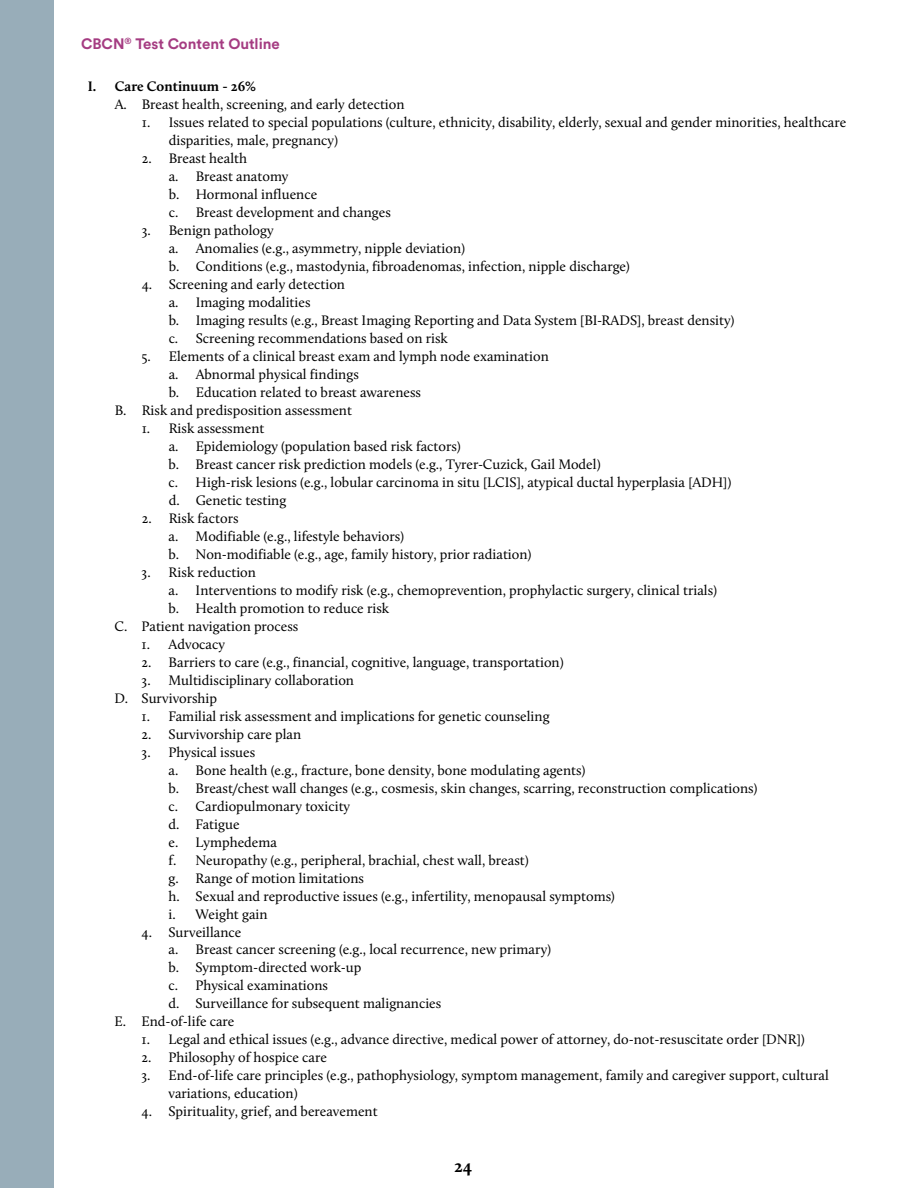
<style>
.page{position:relative;width:918px;height:1188px;background:#fff}
.page>*{position:absolute;margin:0;border:0;box-sizing:border-box;transform-origin:0 0}
.t1{font:700 18px "Calluna";color:#000}
.t2{font:700 15px "Circular Std";color:#a53c82}
.t3{font:14.25px/18px "Calluna";color:#000}
.t4{font:700 14.25px "Calluna";color:#000}
</style>
<div class="page">
<div style="left:0;top:0;width:54px;height:1188px;background:#98adb9"></div>
<p class="t2" style="left:81px;top:34px;width:200px">CBCN<sup>®</sup> Test Content Outline</p>
<p class="t4" style="left:88px;top:77px;width:170px">I. Care Continuum - 26%</p>
<p class="t3" style="left:115px;top:95px;width:291px">A. Breast health, screening, and early detection</p>
<p class="t3" style="left:169px;top:113px;width:679px;text-indent:-27px">1. Issues related to special populations (culture, ethnicity, disability, elderly, sexual and gender minorities, healthcare disparities, male, pregnancy)</p>
<p class="t3" style="left:169px;top:149px;width:224px;text-indent:-27px">2. Breast health<br>a. Breast anatomy<br>b. Hormonal influence<br>c. Breast development and changes</p>
<p class="t3" style="left:169px;top:221px;width:463px;text-indent:-27px">3. Benign pathology<br>a. Anomalies (e.g., asymmetry, nipple deviation)<br>b. Conditions (e.g., mastodynia, fibroadenomas, infection, nipple discharge)</p>
<p class="t3" style="left:169px;top:275px;width:567px;text-indent:-27px">4. Screening and early detection<br>a. Imaging modalities<br>b. Imaging results (e.g., Breast Imaging Reporting and Data System [BI-RADS], breast density) c. Screening recommendations based on risk</p>
<p class="t3" style="left:142px;top:347px;width:409px">5. Elements of a clinical breast exam and lymph node examination</p>
<p class="t3" style="left:169px;top:365px;width:192px">a. Abnormal physical findings</p>
<p class="t3" style="left:169px;top:383px;width:254px">b. Education related to breast awareness</p>
<p class="t3" style="left:115px;top:401px;width:239px">B. Risk and predisposition assessment</p>
<p class="t3" style="left:169px;top:419px;width:564px;text-indent:-27px">1. Risk assessment<br>a. Epidemiology (population based risk factors)<br>b. Breast cancer risk prediction models (e.g., Tyrer-Cuzick, Gail Model)<br>c. High-risk lesions (e.g., lobular carcinoma in situ [LCIS], atypical ductal hyperplasia [ADH]) d. Genetic testing</p>
<p class="t3" style="left:169px;top:509px;width:364px;text-indent:-27px">2. Risk factors<br>a. Modifiable (e.g., lifestyle behaviors)<br>b. Non-modifiable (e.g., age, family history, prior radiation)</p>
<p class="t3" style="left:142px;top:563px;width:116px">3. Risk reduction</p>
<p class="t3" style="left:169px;top:581px;width:550px">a. Interventions to modify risk (e.g., chemoprevention, prophylactic surgery, clinical trials)</p>
<p class="t3" style="left:169px;top:599px;width:222px">b. Health promotion to reduce risk</p>
<p class="t3" style="left:115px;top:617px;width:185px">C. Patient navigation process</p>
<p class="t3" style="left:142px;top:635px;width:85px">1. Advocacy</p>
<p class="t3" style="left:142px;top:653px;width:424px">2. Barriers to care (e.g., financial, cognitive, language, transportation)</p>
<p class="t3" style="left:115px;top:671px;width:241px;text-indent:27px">3. Multidisciplinary collaboration<br>D. Survivorship</p>
<p class="t3" style="left:142px;top:707px;width:410px">1. Familial risk assessment and implications for genetic counseling</p>
<p class="t3" style="left:142px;top:725px;width:161px">2. Survivorship care plan</p>
<p class="t3" style="left:169px;top:743px;width:590px;text-indent:-27px">3. Physical issues<br>a. Bone health (e.g., fracture, bone density, bone modulating agents)<br>b. Breast/chest wall changes (e.g., cosmesis, skin changes, scarring, reconstruction complications) c. Cardiopulmonary toxicity<br>d. Fatigue<br>e. Lymphedema<br>f. Neuropathy (e.g., peripheral, brachial, chest wall, breast)<br>g. Range of motion limitations<br>h. Sexual and reproductive issues (e.g., infertility, menopausal symptoms)<br>i. Weight gain</p>
<p class="t3" style="left:142px;top:923px;width:101px">4. Surveillance</p>
<p class="t3" style="left:169px;top:941px;width:384px">a. Breast cancer screening (e.g., local recurrence, new primary)</p>
<p class="t3" style="left:169px;top:959px;width:194px">b. Symptom-directed work-up</p>
<p class="t3" style="left:169px;top:977px;width:161px">c. Physical examinations</p>
<p class="t3" style="left:169px;top:995px;width:274px">d. Surveillance for subsequent malignancies</p>
<p class="t3" style="left:115px;top:1013px;width:121px">E. End-of-life care</p>
<p class="t3" style="left:142px;top:1031px;width:665px">1. Legal and ethical issues (e.g., advance directive, medical power of attorney, do-not-resuscitate order [DNR])</p>
<p class="t3" style="left:142px;top:1049px;width:187px">2. Philosophy of hospice care</p>
<p class="t3" style="left:169px;top:1067px;width:662px;text-indent:-27px">3. End-of-life care principles (e.g., pathophysiology, symptom management, family and caregiver support, cultural variations, education)</p>
<p class="t3" style="left:142px;top:1103px;width:238px">4. Spirituality, grief, and bereavement</p>
<p class="t1" style="left:454px;top:1154px;width:20px">24</p>
</div>
